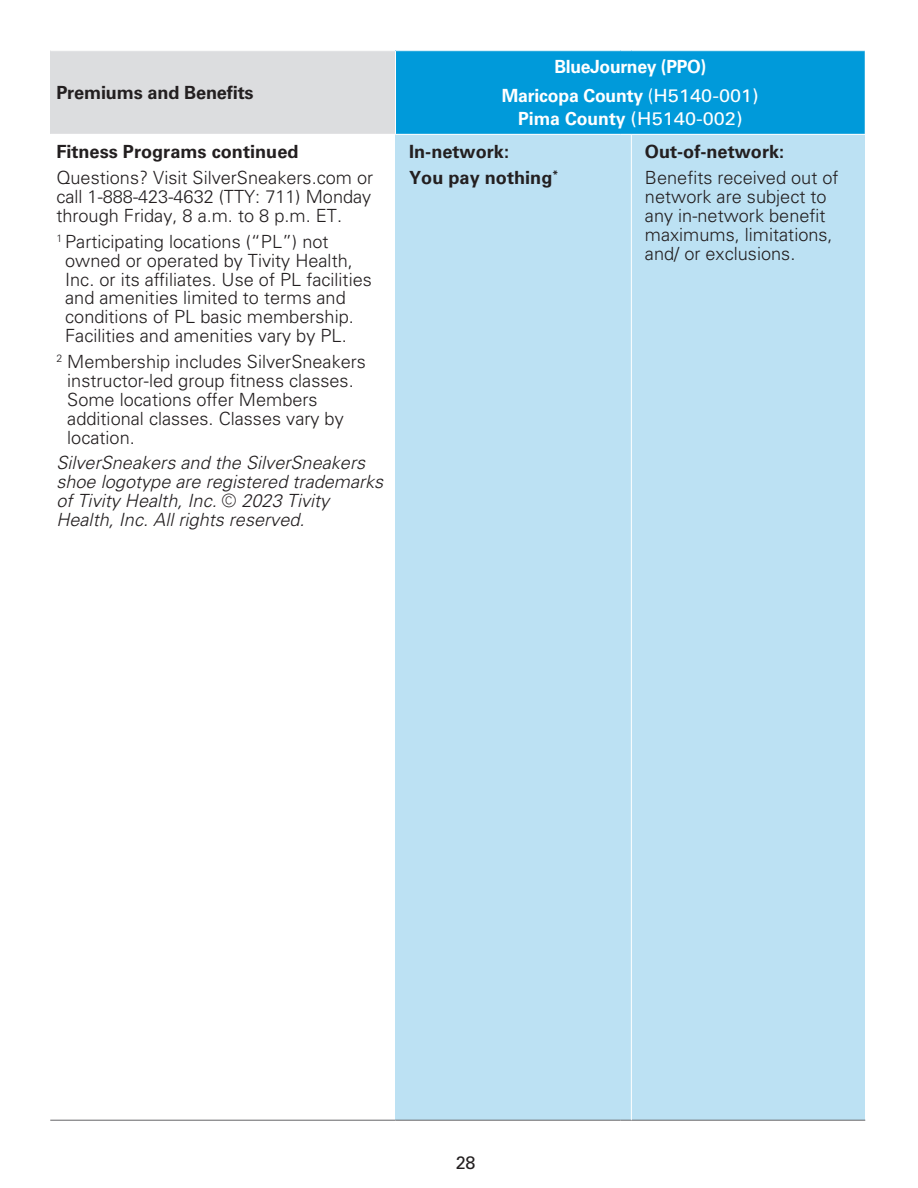
<style>
.page{position:relative;width:918px;height:1188px;background:#fff}
.page>*{position:absolute;margin:0;border:0;box-sizing:border-box;transform-origin:0 0}
.t1{font:300 18.15px/18.9px "Univers LT Pro 45";color:#231f20}
.t2{font:italic 300 18.15px/18.9px "Univers LT Pro 45";color:#231f20}
.t3{font:700 18.15px "Univers LT Pro 65";color:#231f20}
.t4{font:700 18.15px "Univers LT Pro 65";letter-spacing:-.015em;color:#fff}
.t5{font:18.15px "Univers LT Pro 55 Roman";color:#fff;scale:1.1 1}
.t6{font:18px "Univers LT Pro 55 Roman";color:#231f20}
.s1{font-family:"Univers LT Pro 55 Roman";font-weight:400}
.s2{font-family:"Univers LT Pro 65";font-weight:700}
</style>
<div class="page">
<div style="left:50px;top:51px;width:346px;height:83px;background:#dcdddf"></div>
<div style="left:396px;top:51px;width:469px;height:83px;background:#009ada"></div>
<hr style="left:395px;top:51px;width:1px;height:83px;background:#fff">
<div style="left:396px;top:134px;width:235px;height:986px;background:#bce1f3"></div>
<div style="left:631px;top:134px;width:234px;height:986px;background:#bce1f3"></div>
<hr style="left:50px;top:1120px;width:346px;height:1px;background:#636366">
<hr style="left:396px;top:1120px;width:225px;height:1px;background:#636366">
<hr style="left:631px;top:1120px;width:234px;height:1px;background:#636366">
<hr style="left:396px;top:134px;width:225px;height:1px;background:#fff">
<hr style="left:631px;top:134px;width:235px;height:1px;background:#fff">
<hr style="left:631px;top:135px;width:1px;height:985px;background:#fff">
<p class="t3" style="left:56px;top:80px;width:199px">Premiums and Benefits</p>
<p class="t3" style="left:56px;top:139px;width:244px">Fitness Programs continued</p>
<p class="t1" style="left:56px;top:168px;width:318px;text-align:justify">Questions? Visit SilverSneakers.com or call 1-888-423-4632 (TTY: 711) Monday through Friday, 8 a.m. to 8 p.m. ET.</p>
<p class="t1" style="left:65px;top:231px;width:308px;text-indent:-9px"><sup>1</sup> Participating locations (“PL”) not owned or operated by Tivity Health, Inc. or its affiliates. Use of PL facilities and amenities limited to terms and conditions of PL basic membership.<br>Facilities and amenities vary by PL.</p>
<p class="t1" style="left:67px;top:352px;width:300px;text-indent:-11px"><sup>2</sup> Membership includes SilverSneakers instructor-led group fitness classes.<br>Some locations offer Members additional classes. Classes vary by location.</p>
<p class="t2" style="left:56px;top:454px;width:329px">SilverSneakers and the SilverSneakers shoe logotype are registered trademarks of Tivity Health, Inc. © 2023 Tivity Health, Inc. All rights reserved.</p>
<p class="t4" style="left:554px;top:54px;width:153px">BlueJourney (PPO)</p>
<p class="t4" style="left:502px;top:83px;width:259px">Maricopa County <span class="s1">(H5140-001)</span></p>
<p class="t5" style="left:518px;top:106px;width:206px"><span class="s2">Pima County</span> (H5140-002)</p>
<p class="t3" style="left:409px;top:139px;width:101px">In-network:</p>
<p class="t3" style="left:409px;top:165px;width:151px">You pay nothing<sup>*</sup></p>
<p class="t3" style="left:645px;top:139px;width:141px">Out-of-network:</p>
<p class="t1" style="left:645px;top:168px;width:195px">Benefits received out of network are subject to any in-network benefit maximums, limitations, and/ or exclusions.</p>
<p class="t6" style="left:456px;top:1150px;width:21px">28</p>
</div>
